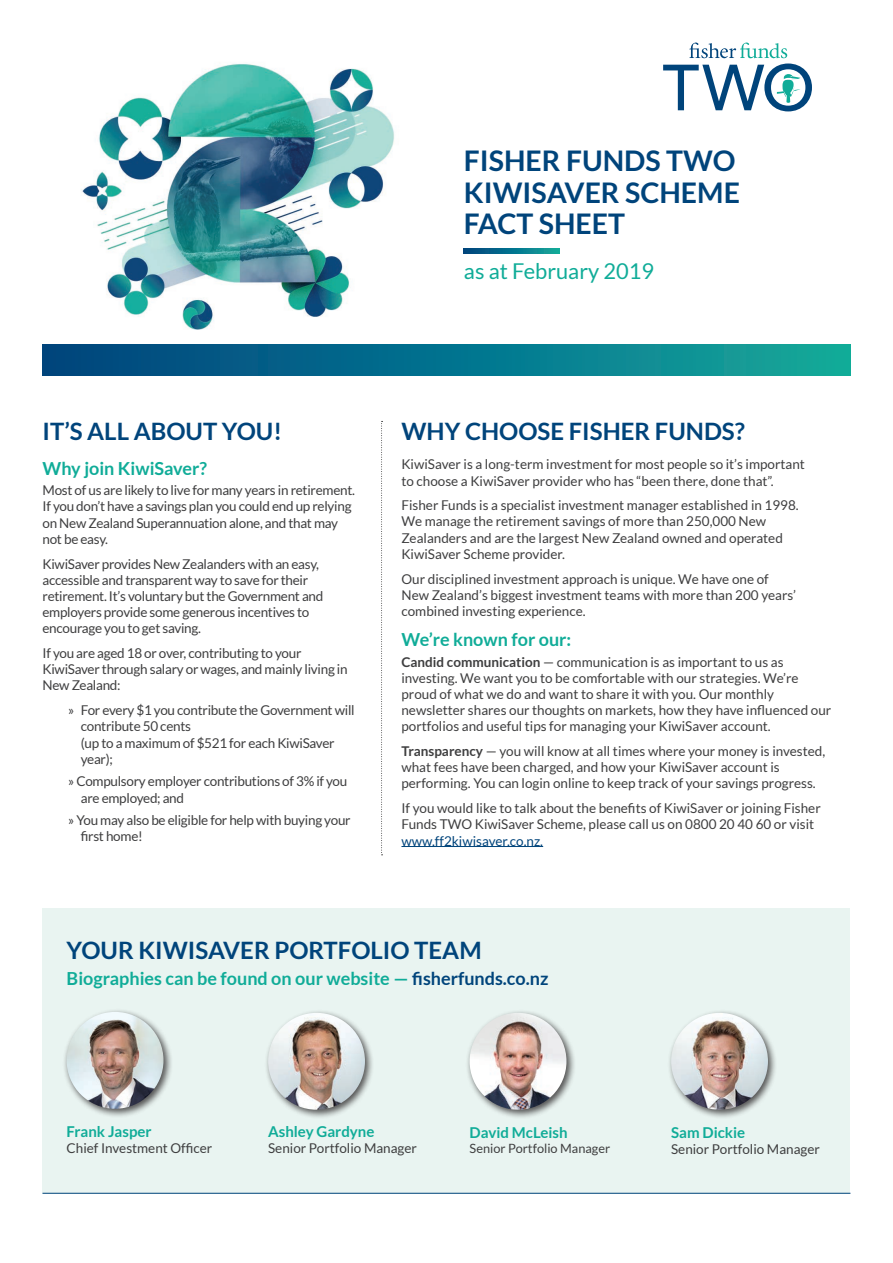
<style>
.page{position:relative;width:893px;height:1263px;background:#fff}
.page>*{position:absolute;margin:0;border:0;box-sizing:border-box;transform-origin:0 0}
.t1{font:700 28.5px/31.5px "Lato";color:#00447b}
.t2{font:700 24px "Lato";color:#00447b}
.t3{font:21.75px "Lato";color:#10ac98}
.t4{font:700 18px "Lato";color:#10ac98}
.t5{font:700 15px "Lato";color:#10ac98}
.t6{font:13.5px/16.2px "Lato";color:#3e3e3f}
.t7{font:13.5px/16.2px "Lato";letter-spacing:-.02em;color:#3e3e3f}
.t8{font:13.5px "Lato";color:#00447b}
.t9{font:12.75px "Lato";color:#3e3e3f}
.s1{font-weight:700}
.s2{color:#00447b}
</style>
<div class="page">
<div style="left:43px;top:908px;width:807px;height:285px;background:#e9f4f1"></div>
<div style="left:63px;top:1008px;width:110px;height:110px;background:#231f20;opacity:.75"></div>
<img style="left:67px;top:1012px;width:96px;height:97px;border-radius:48px">
<div style="left:264px;top:1009px;width:110px;height:110px;background:#231f20;opacity:.75"></div>
<img style="left:268px;top:1013px;width:97px;height:97px;border-radius:48px">
<div style="left:466px;top:1009px;width:110px;height:110px;background:#231f20;opacity:.75"></div>
<img style="left:470px;top:1013px;width:96px;height:97px;border-radius:48px">
<div style="left:667px;top:1009px;width:110px;height:110px;background:#231f20;opacity:.75"></div>
<img style="left:671px;top:1013px;width:97px;height:97px;border-radius:48px">
<img style="left:81px;top:63px;width:313px;height:267px">
<div style="left:43px;top:344px;width:807px;height:31px;background:linear-gradient(to right,#00417e,#12a89c)"></div>
<svg style="left:464px;top:249px;width:96px;height:4px"></svg>
<svg style="left:689px;top:43px;width:98px;height:15px"></svg>
<svg style="left:663px;top:64px;width:149px;height:47px"></svg>
<hr style="left:43px;top:1193px;width:807px;height:1px;background:#00447b">
<hr style="left:401px;top:846px;width:142px;height:1px;background:#00447b">
<svg style="left:381px;top:421px;width:2px;height:434px"></svg>
<h1 class="t1" style="left:464px;top:145px;width:277px">FISHER FUNDS TWO<br>KIWISAVER SCHEME<br>FACT SHEET</h1>
<h3 class="t3" style="left:464px;top:259px;width:192px">as at February 2019</h3>
<h2 class="t2" style="left:43px;top:418px;width:241px">IT’S ALL ABOUT YOU!</h2>
<h3 class="t4" style="left:43px;top:458px;width:166px">Why join KiwiSaver?</h3>
<p class="t7" style="left:43px;top:482px;width:314px">Most of us are likely to live for many years in retirement.<br>If you don’t have a savings plan you could end up relying on New Zealand Superannuation alone, and that may not be easy.</p>
<p class="t7" style="left:43px;top:555px;width:282px">KiwiSaver provides New Zealanders with an easy, accessible and transparent way to save for their retirement. It’s voluntary but the Government and employers provide some generous incentives to encourage you to get saving.</p>
<p class="t7" style="left:43px;top:645px;width:307px">If you are aged 18 or over, contributing to your<br>KiwiSaver through salary or wages, and mainly living in<br>New Zealand:</p>
<p class="t7" style="left:81px;top:702px;width:275px;text-indent:-13px">» For every $1 you contribute the Government will contribute 50 cents<br>(up to a maximum of $521 for each KiwiSaver year);</p>
<p class="t7" style="left:81px;top:773px;width:268px;text-indent:-13px">» Compulsory employer contributions of 3% if you are employed; and</p>
<p class="t7" style="left:81px;top:812px;width:271px;text-indent:-13px">» You may also be eligible for help with buying your first home!</p>
<h2 class="t2" style="left:401px;top:418px;width:345px">WHY CHOOSE FISHER FUNDS?</h2>
<p class="t6" style="left:401px;top:456px;width:405px">KiwiSaver is a long-term investment for most people so it’s important to choose a KiwiSaver provider who has “been there, done that”.</p>
<p class="t6" style="left:401px;top:497px;width:399px">Fisher Funds is a specialist investment manager established in 1998.<br>We manage the retirement savings of more than 250,000 New Zealanders and are the largest New Zealand owned and operated KiwiSaver Scheme provider.</p>
<p class="t6" style="left:401px;top:570px;width:396px">Our disciplined investment approach is unique. We have one of<br>New Zealand’s biggest investment teams with more than 200 years’ combined investing experience.</p>
<h3 class="t4" style="left:401px;top:629px;width:171px">We’re known for our:</h3>
<p class="t6" style="left:401px;top:653px;width:431px"><span class="s1">Candid communication</span> — communication is as important to us as investing. We want you to be comfortable with our strategies. We’re proud of what we do and want to share it with you. Our monthly newsletter shares our thoughts on markets, how they have influenced our portfolios and useful tips for managing your KiwiSaver account.</p>
<p class="t6" style="left:401px;top:743px;width:425px"><span class="s1">Transparency</span> — you will know at all times where your money is invested, what fees have been charged, and how your KiwiSaver account is performing. You can login online to keep track of your savings progress.</p>
<p class="t6" style="left:401px;top:800px;width:421px">If you would like to talk about the benefits of KiwiSaver or joining Fisher<br>Funds TWO KiwiSaver Scheme, please call us on 0800 20 40 60 or visit</p>
<p class="t8" style="left:401px;top:833px;width:143px">www.ff2kiwisaver.co.nz.</p>
<h2 class="t2" style="left:67px;top:937px;width:416px">YOUR KIWISAVER PORTFOLIO TEAM</h2>
<h3 class="t4" style="left:67px;top:968px;width:483px">Biographies can be found on our website — <span class="s2">fisherfunds.co.nz</span></h3>
<p class="t5" style="left:67px;top:1122px;width:86px">Frank Jasper</p>
<p class="t6" style="left:67px;top:1140px;width:147px">Chief Investment Officer</p>
<p class="t5" style="left:268px;top:1122px;width:108px">Ashley Gardyne</p>
<p class="t6" style="left:268px;top:1140px;width:150px">Senior Portfolio Manager</p>
<p class="t5" style="left:470px;top:1123px;width:100px">David McLeish</p>
<p class="t9" style="left:470px;top:1141px;width:142px">Senior Portfolio Manager</p>
<p class="t5" style="left:671px;top:1123px;width:76px">Sam Dickie</p>
<p class="t6" style="left:671px;top:1141px;width:150px">Senior Portfolio Manager</p>
</div>
